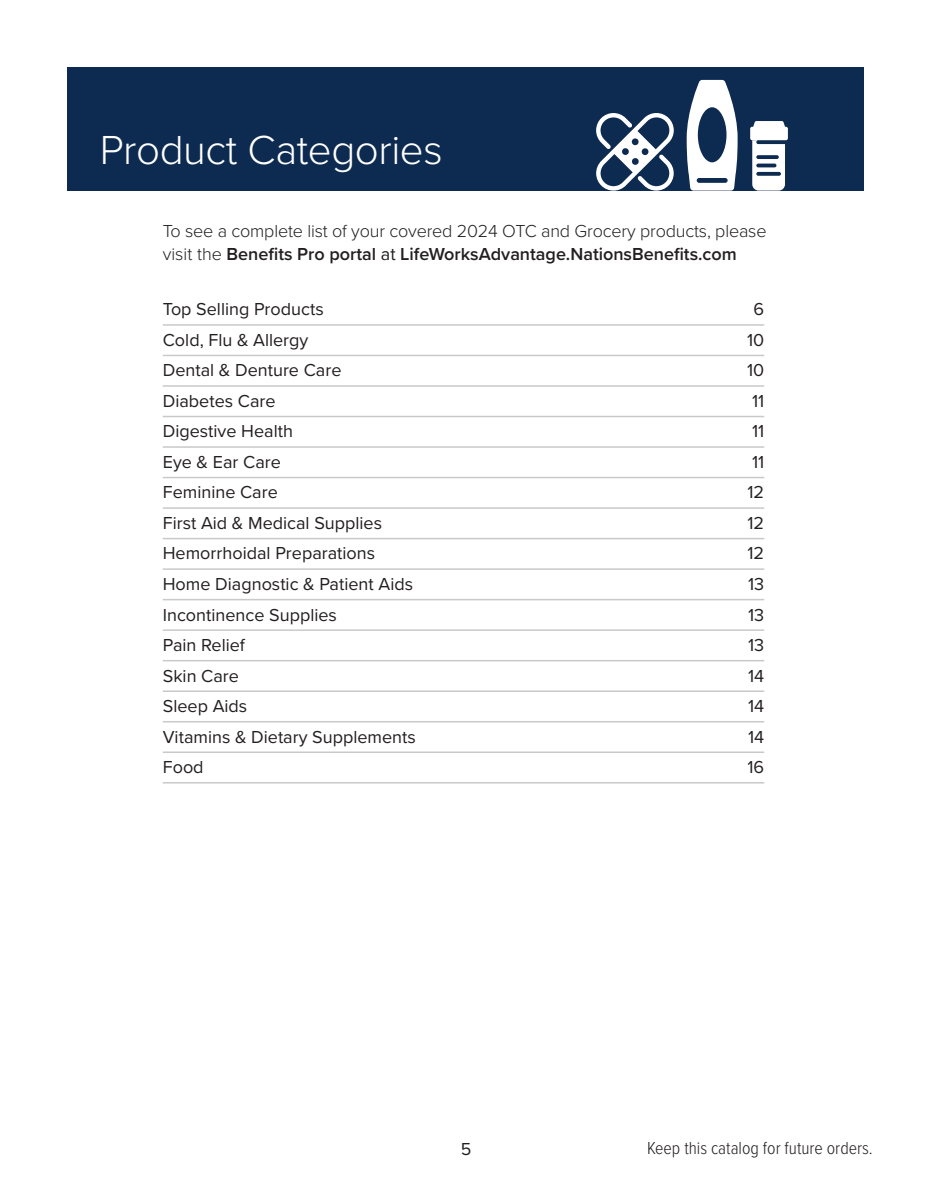
<style>
.page{position:relative;width:932px;height:1202px;background:#fff}
.page>*{position:absolute;margin:0;border:0;box-sizing:border-box;transform-origin:0 0}
.t1{font:300 42px "Proxima Nova";letter-spacing:-.01em;color:#fff}
.Table_Of_Contents{font:18px "Proxima Nova";color:#231f20}
.pag_body_toc{font:300 18px/22.5px "Proxima Nova";letter-spacing:-.01em;color:#231f20}
.t2{font:300 18px "Proxima Nova Cond";color:#231f20}
.s1{font-weight:600}
.s2{font-weight:400}
</style>
<div class="page">
<div style="left:68px;top:68px;width:796px;height:123px;background:#0d2b51"></div>
<svg style="left:750px;top:121px;width:37px;height:70px"></svg>
<svg style="left:596px;top:113px;width:77px;height:78px"></svg>
<svg style="left:686px;top:80px;width:51px;height:111px"></svg>
<hr style="left:163px;top:324px;width:601px;height:2px;background:#c9c9c9">
<hr style="left:163px;top:355px;width:601px;height:1px;background:#c9c9c9">
<hr style="left:163px;top:385px;width:601px;height:2px;background:#c9c9c9">
<hr style="left:163px;top:416px;width:601px;height:1px;background:#c9c9c9">
<hr style="left:163px;top:446px;width:601px;height:2px;background:#c9c9c9">
<hr style="left:163px;top:477px;width:601px;height:1px;background:#c9c9c9">
<hr style="left:163px;top:507px;width:601px;height:2px;background:#c9c9c9">
<hr style="left:163px;top:538px;width:601px;height:1px;background:#c9c9c9">
<hr style="left:163px;top:568px;width:601px;height:2px;background:#c9c9c9">
<hr style="left:163px;top:599px;width:601px;height:1px;background:#c9c9c9">
<hr style="left:163px;top:629px;width:601px;height:2px;background:#c9c9c9">
<hr style="left:163px;top:660px;width:601px;height:1px;background:#c9c9c9">
<hr style="left:163px;top:690px;width:601px;height:2px;background:#c9c9c9">
<hr style="left:163px;top:721px;width:601px;height:1px;background:#c9c9c9">
<hr style="left:163px;top:751px;width:601px;height:2px;background:#c9c9c9">
<hr style="left:163px;top:782px;width:601px;height:1px;background:#c9c9c9">
<h1 class="t1" style="left:100px;top:119px;width:344px">Product Categories</h1>
<p class="pag_body_toc" style="left:163px;top:219px;width:605px">To see a complete list of your covered 2024 OTC and Grocery products, please visit the <span class="s1">Benefits Pro portal</span> <span class="s2">at</span> <span class="s1">LifeWorksAdvantage.NationsBenefits.com</span></p>
<p class="Table_Of_Contents" style="left:163px;top:296px;width:162px">Top Selling Products</p>
<p class="Table_Of_Contents" style="left:753px;top:296px;width:12px">6</p>
<p class="Table_Of_Contents" style="left:163px;top:326px;width:147px">Cold, Flu &amp; Allergy</p>
<p class="Table_Of_Contents" style="left:747px;top:326px;width:19px">10</p>
<p class="Table_Of_Contents" style="left:163px;top:357px;width:180px">Dental &amp; Denture Care</p>
<p class="Table_Of_Contents" style="left:747px;top:357px;width:19px">10</p>
<p class="Table_Of_Contents" style="left:163px;top:387px;width:114px">Diabetes Care</p>
<p class="Table_Of_Contents" style="left:752px;top:387px;width:14px">11</p>
<p class="Table_Of_Contents" style="left:163px;top:418px;width:132px">Digestive Health</p>
<p class="Table_Of_Contents" style="left:752px;top:418px;width:14px">11</p>
<p class="Table_Of_Contents" style="left:163px;top:448px;width:120px">Eye &amp; Ear Care</p>
<p class="Table_Of_Contents" style="left:752px;top:448px;width:14px">11</p>
<p class="Table_Of_Contents" style="left:163px;top:479px;width:117px">Feminine Care</p>
<p class="Table_Of_Contents" style="left:747px;top:479px;width:18px">12</p>
<p class="Table_Of_Contents" style="left:163px;top:509px;width:221px">First Aid &amp; Medical Supplies</p>
<p class="Table_Of_Contents" style="left:747px;top:509px;width:18px">12</p>
<p class="Table_Of_Contents" style="left:163px;top:540px;width:214px">Hemorrhoidal Preparations</p>
<p class="Table_Of_Contents" style="left:747px;top:540px;width:18px">12</p>
<p class="Table_Of_Contents" style="left:163px;top:570px;width:252px">Home Diagnostic &amp; Patient Aids</p>
<p class="Table_Of_Contents" style="left:748px;top:570px;width:18px">13</p>
<p class="Table_Of_Contents" style="left:163px;top:601px;width:176px">Incontinence Supplies</p>
<p class="Table_Of_Contents" style="left:748px;top:601px;width:18px">13</p>
<p class="Table_Of_Contents" style="left:163px;top:631px;width:84px">Pain Relief</p>
<p class="Table_Of_Contents" style="left:748px;top:631px;width:18px">13</p>
<p class="Table_Of_Contents" style="left:163px;top:662px;width:78px">Skin Care</p>
<p class="Table_Of_Contents" style="left:748px;top:662px;width:18px">14</p>
<p class="Table_Of_Contents" style="left:163px;top:692px;width:86px">Sleep Aids</p>
<p class="Table_Of_Contents" style="left:748px;top:692px;width:18px">14</p>
<p class="Table_Of_Contents" style="left:163px;top:723px;width:254px">Vitamins &amp; Dietary Supplements</p>
<p class="Table_Of_Contents" style="left:748px;top:723px;width:18px">14</p>
<p class="Table_Of_Contents" style="left:163px;top:753px;width:42px">Food</p>
<p class="Table_Of_Contents" style="left:747px;top:753px;width:18px">16</p>
<p class="Table_Of_Contents" style="left:460px;top:1135px;width:12px">5</p>
<p class="t2" style="left:647px;top:1135px;width:227px">Keep this catalog for future orders.</p>
</div>
